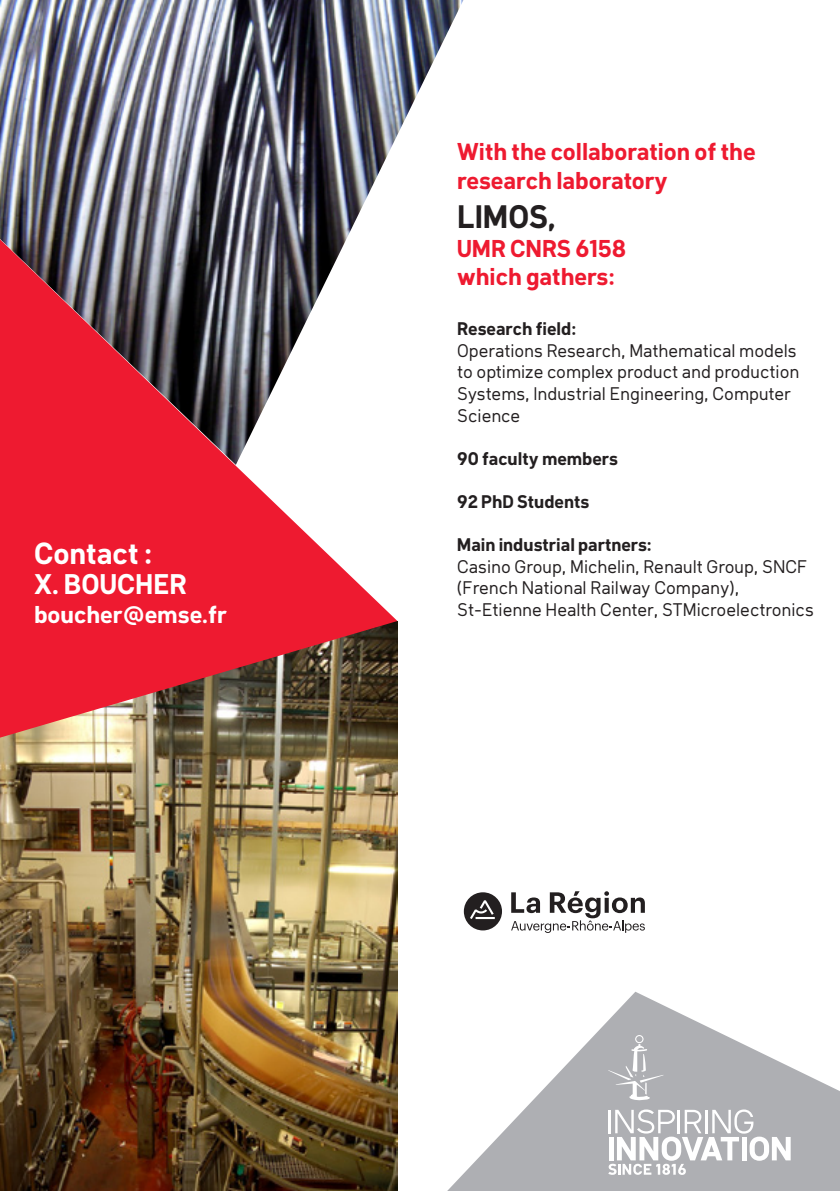
<style>
.page{position:relative;width:840px;height:1191px;background:#fff}
.page>*{position:absolute;margin:0;border:0;box-sizing:border-box;transform-origin:0 0}
.Style_de_paragraphe_3{font:700 32px "Klima";color:#231f20}
.t1{font:700 30px "Klima";color:#fff}
.t2{font:700 28px "Klima";color:#fff}
.Style_de_paragraphe_3-2{font:700 24px/28.8px "Klima";color:#ee1a30}
.t3{font:700 24px "Klima";color:#fff}
.t4{font:18px/21.6px "Klima";color:#231f20}
.t5{font:700 18px "Klima";color:#231f20}
</style>
<div class="page">
<img style="left:0;top:0;width:463px;height:239px">
<img style="left:0;top:737px;width:397px;height:454px">
<svg style="left:0;top:239px;width:397px;height:498px;fill:#ee1a30"></svg>
<svg style="left:447px;top:991px;width:392px;height:200px;fill:#aeafb3"></svg>
<svg style="left:608px;top:1109px;width:182px;height:66px"></svg>
<svg style="left:608px;top:1035px;width:55px;height:66px;background:#b8b8bc"></svg>
<svg style="left:511px;top:891px;width:133px;height:42px"></svg>
<svg style="left:463px;top:892px;width:38px;height:38px"></svg>
<p class="t1" style="left:34px;top:530px;width:120px">Contact :</p>
<p class="t2" style="left:34px;top:562px;width:154px">X. BOUCHER</p>
<p class="t3" style="left:34px;top:596px;width:194px">boucher@emse.fr</p>
<p class="Style_de_paragraphe_3-2" style="left:457px;top:136px;width:300px">With the collaboration of the research laboratory</p>
<p class="Style_de_paragraphe_3" style="left:457px;top:192px;width:100px">LIMOS,</p>
<p class="Style_de_paragraphe_3-2" style="left:457px;top:232px;width:170px">UMR CNRS 6158</p>
<p class="Style_de_paragraphe_3-2" style="left:457px;top:261px;width:159px">which gathers:</p>
<p class="t5" style="left:457px;top:315px;width:120px">Research field:</p>
<p class="t4" style="left:457px;top:338px;width:343px">Operations Research, Mathematical models to optimize complex product and production Systems, Industrial Engineering, Computer Science</p>
<p class="t5" style="left:457px;top:445px;width:162px">90 faculty members</p>
<p class="t5" style="left:457px;top:488px;width:133px">92 PhD Students</p>
<p class="t5" style="left:457px;top:531px;width:196px">Main industrial partners:</p>
<p class="t4" style="left:457px;top:554px;width:351px">Casino Group, Michelin, Renault Group, SNCF (French National Railway Company),</p>
<p class="t4" style="left:457px;top:598px;width:358px">St-Etienne Health Center, STMicroelectronics</p>
</div>
